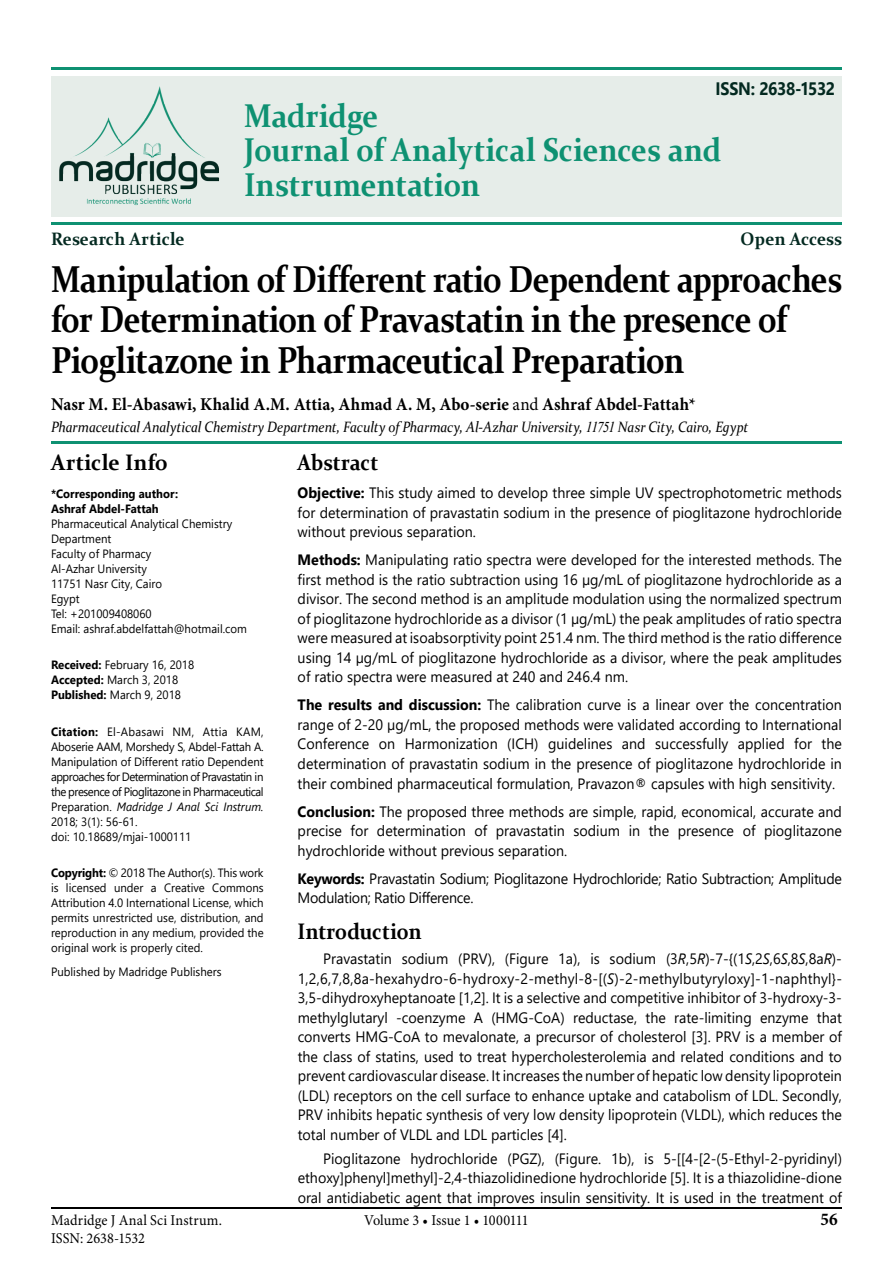
<style>
.page{position:relative;width:893px;height:1263px;background:#fff}
.page>*{position:absolute;margin:0;border:0;box-sizing:border-box;transform-origin:0 0}
.t1{font:700 37.5px/40.5px "Constantia";letter-spacing:-.03em;color:#000;scale:.85 1}
.t2{font:700 33px/34.5px "Constantia";letter-spacing:.005em;color:#0e9172;scale:.9 1}
.t3{font:700 22.5px "Constantia";letter-spacing:.005em;color:#000;scale:.9 1}
.t4{font:700 22.5px "Constantia";letter-spacing:.005em;color:#000;scale:.95 1}
.t5{font:700 18px "Minion Pro";color:#000;scale:.95 1}
.t6{font:700 18px "Constantia";color:#032920;scale:.95 1}
.t7{font:700 18px "Segoe UI";letter-spacing:-.025em;color:#032920;scale:.9 1}
.t8{font:15px/19.5px "Segoe UI";color:#000;text-align:justify;scale:.95 1}
.t9{font:italic 15px "Constantia";letter-spacing:-.01em;color:#000;scale:.9 1}
.t10{font:15px/19.5px "Segoe UI";letter-spacing:-.02em;color:#000;scale:.95 1}
.t11{font:15px/18px "Minion Pro";letter-spacing:.005em;color:#000;scale:.95 1}
.t12{font:12px/15px "Segoe UI";color:#000;scale:.95 1}
.t13{font:12px/15px "Segoe UI";letter-spacing:-.02em;color:#000;scale:.95 1}
.t14{font:700 12px/15px "Segoe UI";color:#000;scale:.95 1}
.s1{font-weight:400}
.s2{font-family:"Times New Roman"}
.s3{font-weight:700}
.s4{font-style:italic}
</style>
<div class="page">
<hr style="left:51px;top:1208px;width:791px;height:1px;background:#000">
<div style="left:51px;top:76px;width:791px;height:140px;background:#e6ede9"></div>
<hr style="left:51px;top:223px;width:791px;height:2px;background:#0e9172">
<hr style="left:51px;top:442px;width:791px;height:2px;background:#0e9172">
<hr style="left:51px;top:68px;width:791px;height:2px;background:#0e9172">
<img style="left:59px;top:86px;width:160px;height:120px">
<p class="t7" style="left:715px;top:71px;width:134px">ISSN: 2638-1532</p>
<h2 class="t2" style="left:244px;top:97px;width:532px">Madridge<br>Journal of Analytical Sciences and<br>Instrumentation</h2>
<p class="t6" style="left:51px;top:226px;width:142px">Research Article</p>
<p class="t6" style="left:741px;top:226px;width:108px">Open Access</p>
<h1 class="t1" style="left:51px;top:257px;width:932px">Manipulation of Different ratio Dependent approaches for Determination of Pravastatin in the presence of<br>Pioglitazone in Pharmaceutical Preparation</h1>
<p class="t5" style="left:51px;top:391px;width:680px">Nasr M. El-Abasawi, Khalid A.M. Attia, Ahmad A. M, Abo-serie <span class="s1">and</span> Ashraf Abdel-Fattah*</p>
<p class="t9" style="left:51px;top:417px;width:776px">Pharmaceutical Analytical Chemistry Department, Faculty of Pharmacy, Al-Azhar University, <span class="s2">11751</span> Nasr City, Cairo, Egypt</p>
<h3 class="t4" style="left:51px;top:447px;width:125px">Article Info</h3>
<p class="t14" style="left:51px;top:485px;width:135px">*Corresponding author:<br>Ashraf Abdel-Fattah</p>
<p class="t12" style="left:51px;top:515px;width:208px">Pharmaceutical Analytical Chemistry<br>Department<br>Faculty of Pharmacy<br>Al-Azhar University<br>11751 Nasr City, Cairo<br>Egypt<br>Tel: +201009408060<br>Email: ashraf.abdelfattah@hotmail.com</p>
<p class="t12" style="left:51px;top:657px;width:152px"><span class="s3">Received:</span> February 16, 2018<br><span class="s3">Accepted:</span> March 3, 2018<br><span class="s3">Published:</span> March 9, 2018</p>
<p class="t13" style="left:51px;top:723px;width:225px"><span class="s3">Citation:</span> El-Abasawi NM, Attia KAM, Aboserie AAM, Morshedy S, Abdel-Fattah A.<br>Manipulation of Different ratio Dependent approaches for Determination of Pravastatin in the presence of Pioglitazone in Pharmaceutical Preparation. <span class="s4">Madridge J Anal Sci Instrum.<br></span>2018; 3(1): 56-61.<br>doi: 10.18689/mjai-1000111</p>
<p class="t12" style="left:51px;top:864px;width:225px;text-align:justify"><span class="s3">Copyright:</span> © 2018 The Author(s). This work is licensed under a Creative Commons Attribution 4.0 International License, which permits unrestricted use, distribution, and reproduction in any medium, provided the original work is properly cited.</p>
<p class="t12" style="left:51px;top:963px;width:181px">Published by Madridge Publishers</p>
<h3 class="t3" style="left:298px;top:447px;width:91px">Abstract</h3>
<p class="t8" style="left:298px;top:482px;width:574px"><span class="s3">Objective:</span> This study aimed to develop three simple UV spectrophotometric methods for determination of pravastatin sodium in the presence of pioglitazone hydrochloride without previous separation.</p>
<p class="t8" style="left:298px;top:549px;width:574px"><span class="s3">Methods:</span> Manipulating ratio spectra were developed for the interested methods. The first method is the ratio subtraction using 16 µg/mL of pioglitazone hydrochloride as a divisor. The second method is an amplitude modulation using the normalized spectrum of pioglitazone hydrochloride as a divisor (1 µg/mL) the peak amplitudes of ratio spectra were measured at isoabsorptivity point 251.4 nm. The third method is the ratio difference using 14 µg/mL of pioglitazone hydrochloride as a divisor, where the peak amplitudes of ratio spectra were measured at 240 and 246.4 nm.</p>
<p class="t8" style="left:298px;top:694px;width:574px"><span class="s3">The results and discussion:</span> The calibration curve is a linear over the concentration range of 2-20 µg/mL, the proposed methods were validated according to International Conference on Harmonization (ICH) guidelines and successfully applied for the determination of pravastatin sodium in the presence of pioglitazone hydrochloride in their combined pharmaceutical formulation, Pravazon® capsules with high sensitivity.</p>
<p class="t8" style="left:298px;top:800px;width:574px"><span class="s3">Conclusion:</span> The proposed three methods are simple, rapid, economical, accurate and precise for determination of pravastatin sodium in the presence of pioglitazone hydrochloride without previous separation.</p>
<p class="t10" style="left:298px;top:867px;width:574px"><span class="s3">Keywords:</span> Pravastatin Sodium; Pioglitazone Hydrochloride; Ratio Subtraction; Amplitude<br>Modulation; Ratio Difference.</p>
<h3 class="t3" style="left:298px;top:915px;width:139px">Introduction</h3>
<p class="t8" style="left:298px;top:948px;width:574px;text-indent:26px">Pravastatin sodium (PRV), (Figure 1a), is sodium (3<span class="s4">R</span>,5<span class="s4">R</span>)-7-{(1<span class="s4">S</span>,2<span class="s4">S</span>,6<span class="s4">S</span>,8<span class="s4">S</span>,8a<span class="s4">R</span>)- 1,2,6,7,8,8a-hexahydro-6-hydroxy-2-methyl-8-[(<span class="s4">S</span>)-2-methylbutyryloxy]-1-naphthyl}- 3,5-dihydroxyheptanoate [1,2]. It is a selective and competitive inhibitor of 3-hydroxy-3- methylglutaryl -coenzyme A (HMG-CoA) reductase, the rate-limiting enzyme that converts HMG-CoA to mevalonate, a precursor of cholesterol [3]. PRV is a member of the class of statins, used to treat hypercholesterolemia and related conditions and to prevent cardiovascular disease. It increases the number of hepatic low density lipoprotein (LDL) receptors on the cell surface to enhance uptake and catabolism of LDL. Secondly, PRV inhibits hepatic synthesis of very low density lipoprotein (VLDL), which reduces the total number of VLDL and LDL particles [4].</p>
<p class="t8" style="left:298px;top:1147px;width:574px;text-indent:26px">Pioglitazone hydrochloride (PGZ), (Figure. 1b), is 5-[[4-[2-(5-Ethyl-2-pyridinyl) ethoxy]phenyl]methyl]-2,4-thiazolidinedione hydrochloride [5]. It is a thiazolidine-dione oral antidiabetic agent that improves insulin sensitivity. It is used in the treatment of</p>
<p class="t11" style="left:51px;top:1212px;width:181px">Madridge J Anal Sci Instrum.<br>ISSN: 2638-1532</p>
<p class="t11" style="left:364px;top:1212px;width:175px">Volume 3 • Issue 1 • 1000111</p>
<p class="t5" style="left:820px;top:1206px;width:20px">56</p>
</div>
